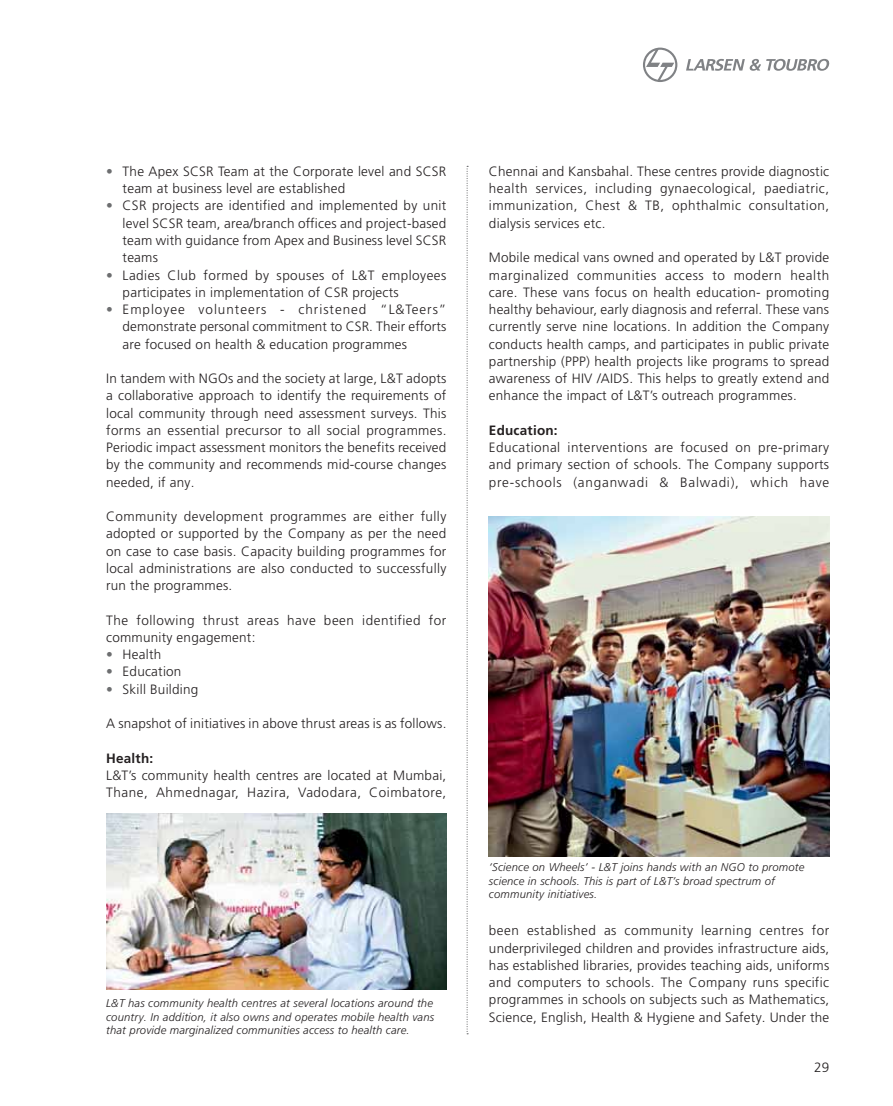
<style>
.page{position:relative;width:893px;height:1106px;background:#fff}
.page>*{position:absolute;margin:0;border:0;box-sizing:border-box;transform-origin:0 0}
.t1{font:300 13.5px/17.2px "Frutiger LT Pro";letter-spacing:.015em;color:#231f20;text-align:justify}
.t2{font:300 13.5px/17.2px "Frutiger LT Pro";letter-spacing:.04em;color:#231f20}
.t3{font:700 13.5px "Frutiger LT Pro";letter-spacing:.015em;color:#231f20}
.t4{font:italic 300 11.25px/13.5px "Frutiger LT Pro";letter-spacing:.015em;color:#231f20;text-align:justify}
.s1{color:#6d6e70}
</style>
<div class="page">
<svg style="left:643px;top:48px;width:34px;height:34px"></svg>
<svg style="left:686px;top:59px;width:143px;height:12px"></svg>
<svg style="left:467px;top:166px;width:1px;height:868px"></svg>
<img style="left:106px;top:813px;width:340px;height:177px">
<img style="left:489px;top:516px;width:341px;height:341px">
<p class="t1" style="left:123px;top:164px;width:325px;text-indent:-17px"><span class="s1">•</span> The Apex SCSR Team at the Corporate level and SCSR team at business level are established</p>
<p class="t1" style="left:123px;top:199px;width:325px;text-indent:-16px"><span class="s1">•</span> CSR projects are identified and implemented by unit level SCSR team, area/branch offices and project-based team with guidance from Apex and Business level SCSR teams</p>
<p class="t1" style="left:123px;top:268px;width:325px;text-indent:-16px"><span class="s1">•</span> Ladies Club formed by spouses of L&amp;T employees participates in implementation of CSR projects</p>
<p class="t1" style="left:123px;top:302px;width:325px;text-indent:-17px"><span class="s1">•</span> Employee volunteers - christened “L&amp;Teers” demonstrate personal commitment to CSR. Their efforts are focused on health &amp; education programmes</p>
<p class="t1" style="left:106px;top:371px;width:342px">In tandem with NGOs and the society at large, L&amp;T adopts a collaborative approach to identify the requirements of local community through need assessment surveys. This forms an essential precursor to all social programmes.<br>Periodic impact assessment monitors the benefits received by the community and recommends mid-course changes needed, if any.</p>
<p class="t1" style="left:106px;top:509px;width:342px">Community development programmes are either fully adopted or supported by the Company as per the need on case to case basis. Capacity building programmes for local administrations are also conducted to successfully run the programmes.</p>
<p class="t2" style="left:106px;top:613px;width:342px">The following thrust areas have been identified for community engagement:</p>
<p class="t1" style="left:106px;top:647px;width:57px"><span class="s1">•</span> Health</p>
<p class="t1" style="left:106px;top:664px;width:77px"><span class="s1">•</span> Education</p>
<p class="t1" style="left:106px;top:682px;width:94px"><span class="s1">•</span> Skill Building</p>
<p class="t1" style="left:106px;top:716px;width:342px">A snapshot of initiatives in above thrust areas is as follows.</p>
<p class="t3" style="left:106px;top:753px;width:49px">Health:</p>
<p class="t1" style="left:106px;top:768px;width:342px">L&amp;T’s community health centres are located at Mumbai,<br>Thane, Ahmednagar, Hazira, Vadodara, Coimbatore,</p>
<p class="t4" style="left:106px;top:997px;width:330px">L&amp;T has community health centres at several locations around the country. In addition, it also owns and operates mobile health vans that provide marginalized communities access to health care.</p>
<p class="t1" style="left:489px;top:164px;width:342px">Chennai and Kansbahal. These centres provide diagnostic health services, including gynaecological, paediatric, immunization, Chest &amp; TB, ophthalmic consultation, dialysis services etc.</p>
<p class="t1" style="left:489px;top:250px;width:342px">Mobile medical vans owned and operated by L&amp;T provide marginalized communities access to modern health care. These vans focus on health education- promoting healthy behaviour, early diagnosis and referral. These vans currently serve nine locations. In addition the Company conducts health camps, and participates in public private partnership (PPP) health projects like programs to spread awareness of HIV /AIDS. This helps to greatly extend and enhance the impact of L&amp;T’s outreach programmes.</p>
<p class="t3" style="left:489px;top:425px;width:70px">Education:</p>
<p class="t1" style="left:489px;top:440px;width:342px">Educational interventions are focused on pre-primary and primary section of schools. The Company supports pre-schools (anganwadi &amp; Balwadi), which have</p>
<p class="t4" style="left:489px;top:862px;width:317px;text-align:left">‘Science on Wheels’ - L&amp;T joins hands with an NGO to promote science in schools. This is part of L&amp;T’s broad spectrum of community initiatives.</p>
<p class="t1" style="left:489px;top:923px;width:342px">been established as community learning centres for underprivileged children and provides infrastructure aids, has established libraries, provides teaching aids, uniforms and computers to schools. The Company runs specific programmes in schools on subjects such as Mathematics, Science, English, Health &amp; Hygiene and Safety. Under the</p>
<p class="t1" style="left:814px;top:1060px;width:17px">29</p>
</div>
